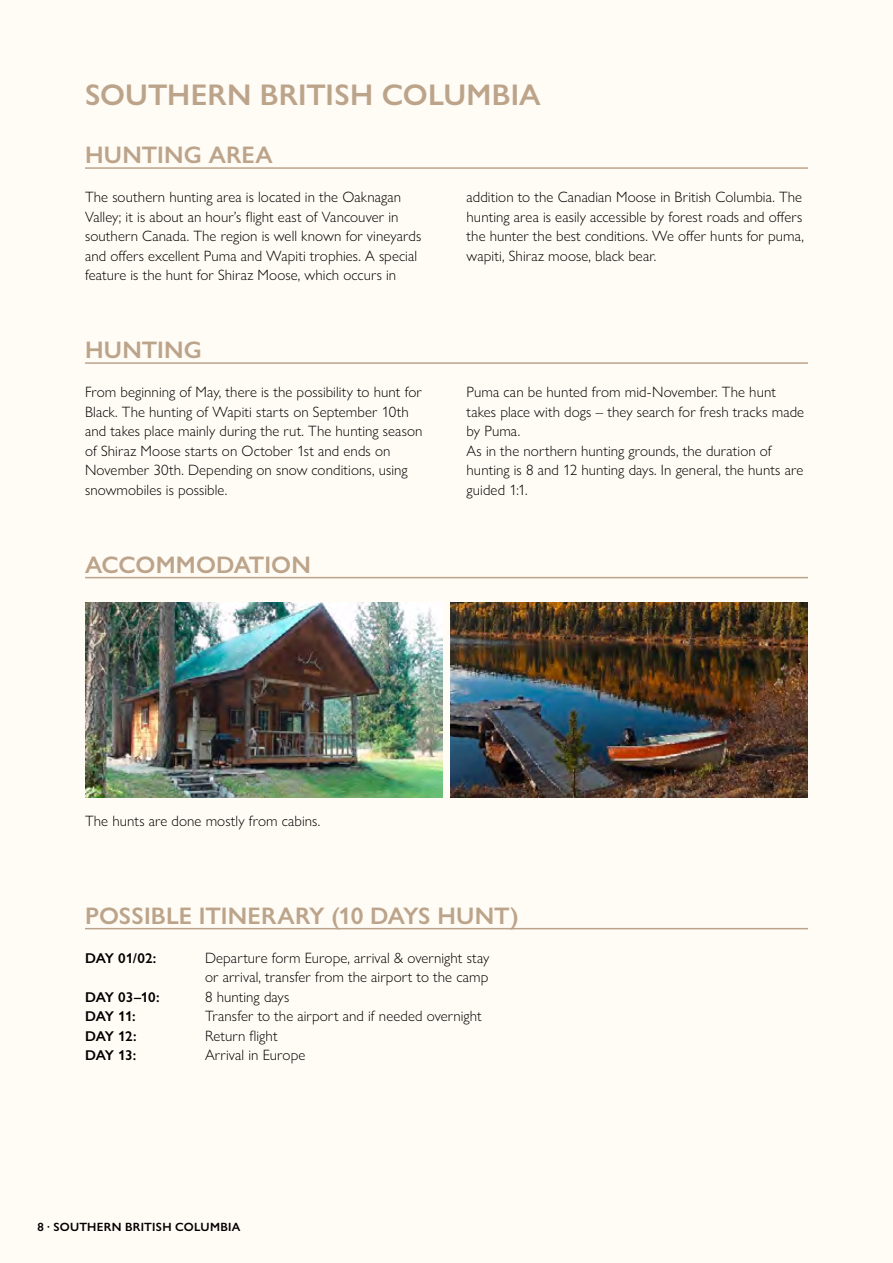
<style>
.page{position:relative;width:893px;height:1263px;background:#fffbf5}
.page>*{position:absolute;margin:0;border:0;box-sizing:border-box;transform-origin:0 0}
.t1{font:600 30px "Gill Sans Nova";color:#bca48b}
.t2{font:600 24px "Gill Sans Nova";letter-spacing:.005em;color:#bca48b}
.t3{font:300 15px/19.5px "Gill Sans Nova";letter-spacing:.005em;color:#000}
.t4{font:600 14.25px "Gill Sans Nova";letter-spacing:-.015em;color:#000}
.t5{font:600 12px "Gill Sans Nova";color:#000}
</style>
<div class="page">
<img style="left:85px;top:603px;width:358px;height:195px">
<img style="left:450px;top:603px;width:358px;height:195px">
<hr style="left:85px;top:577px;width:723px;height:1px;background:#bca48b">
<hr style="left:85px;top:167px;width:723px;height:2px;background:#bca48b">
<hr style="left:85px;top:362px;width:723px;height:2px;background:#bca48b">
<hr style="left:85px;top:928px;width:723px;height:1px;background:#bca48b">
<h1 class="t1" style="left:85px;top:76px;width:457px">SOUTHERN BRITISH COLUMBIA</h1>
<h2 class="t2" style="left:85px;top:140px;width:189px">HUNTING AREA</h2>
<p class="t3" style="left:85px;top:187px;width:338px">The southern hunting area is located in the Oaknagan Valley; it is about an hour’s flight east of Vancouver in southern Canada. The region is well known for vineyards and offers excellent Puma and Wapiti trophies. A special feature is the hunt for Shiraz Moose, which occurs in</p>
<h2 class="t2" style="left:85px;top:335px;width:118px">HUNTING</h2>
<p class="t3" style="left:85px;top:382px;width:339px">From beginning of May, there is the possibility to hunt for Black. The hunting of Wapiti starts on September 10th and takes place mainly during the rut. The hunting season of Shiraz Moose starts on October 1st and ends on November 30th. Depending on snow conditions, using snowmobiles is possible.</p>
<h2 class="t2" style="left:85px;top:550px;width:227px">ACCOMMODATION</h2>
<p class="t3" style="left:467px;top:187px;width:339px;text-align:justify">addition to the Canadian Moose in British Columbia. The hunting area is easily accessible by forest roads and offers the hunter the best conditions. We offer hunts for puma, wapiti, Shiraz moose, black bear.</p>
<p class="t3" style="left:467px;top:382px;width:339px">Puma can be hunted from mid-November. The hunt takes place with dogs – they search for fresh tracks made by Puma.<br>As in the northern hunting grounds, the duration of hunting is 8 and 12 hunting days. In general, the hunts are guided 1:1.</p>
<p class="t3" style="left:85px;top:811px;width:237px">The hunts are done mostly from cabins.</p>
<h2 class="t2" style="left:85px;top:901px;width:435px">POSSIBLE ITINERARY (10 DAYS HUNT)</h2>
<p class="t4" style="left:85px;top:949px;width:73px">DAY 01/02:</p>
<p class="t3" style="left:205px;top:948px;width:286px">Departure form Europe, arrival &amp; overnight stay or arrival, transfer from the airport to the camp</p>
<p class="t4" style="left:85px;top:988px;width:76px">DAY 03–10:</p>
<p class="t3" style="left:205px;top:987px;width:86px">8 hunting days</p>
<p class="t4" style="left:85px;top:1007px;width:52px">DAY 11:</p>
<p class="t3" style="left:205px;top:1006px;width:278px">Transfer to the airport and if needed overnight</p>
<p class="t4" style="left:85px;top:1027px;width:53px">DAY 12:</p>
<p class="t3" style="left:205px;top:1026px;width:74px">Return flight</p>
<p class="t4" style="left:85px;top:1046px;width:53px">DAY 13:</p>
<p class="t3" style="left:205px;top:1045px;width:102px">Arrival in Europe</p>
<p class="t5" style="left:37px;top:1219px;width:33px">8 · SOUTHERN</p>
<p class="t5" style="left:125px;top:1219px;width:15px">BRITISH</p>
<p class="t5" style="left:175px;top:1219px;width:18px">COLUMBIA</p>
</div>
